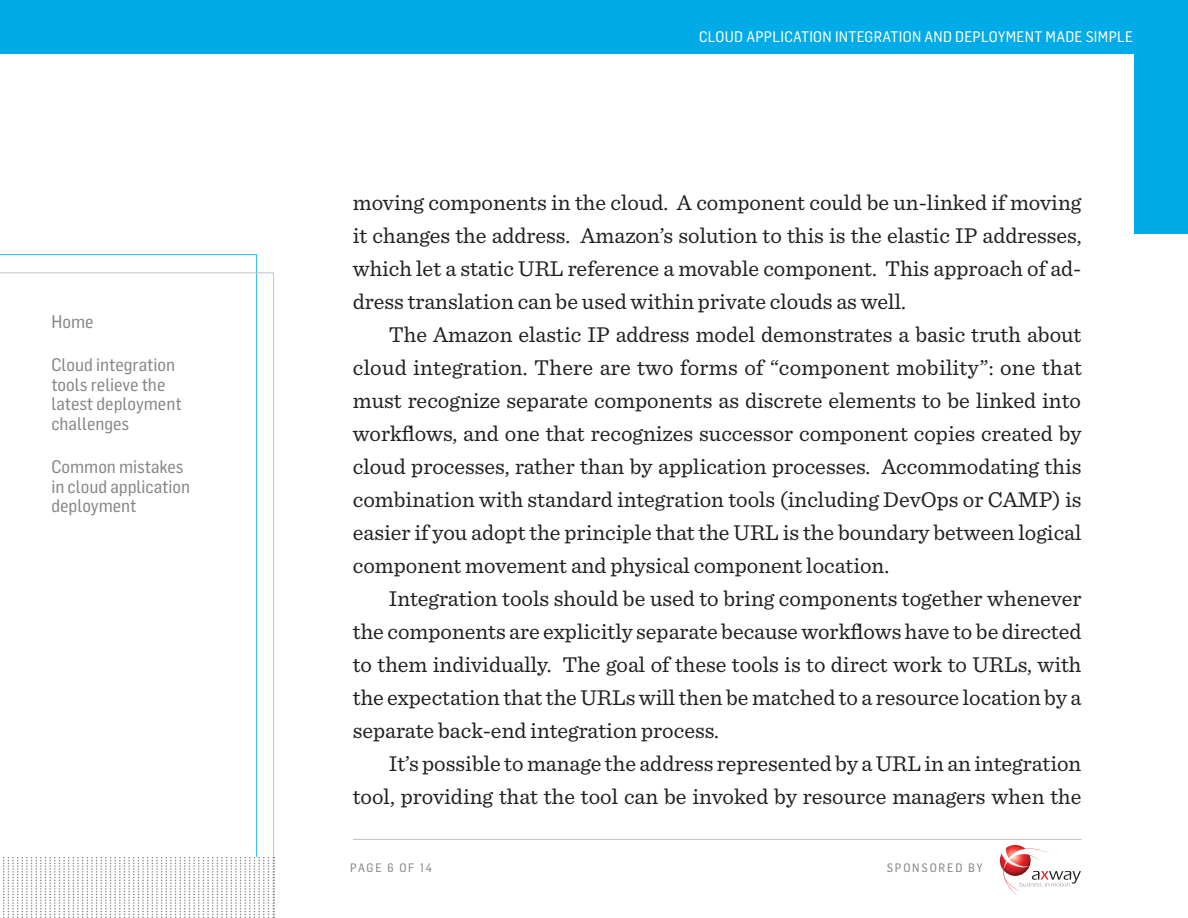
<style>
.page{position:relative;width:1188px;height:918px;background:#fff}
.page>*{position:absolute;margin:0;border:0;box-sizing:border-box;transform-origin:0 0}
.body_copy{font:22.5px/33px "Sentinel";color:#231f20;text-align:justify}
.t1{font:17.85px/19.5px "Flama Semicondensed Basic";color:#858688}
.t2{font:15px "Flama Semicondensed Basic";letter-spacing:.02em;color:#fff}
.t3{font:12px "Flama Semicondensed Basic";letter-spacing:.15em;color:#858688}
</style>
<div class="page">
<svg style="left:0;top:272px;width:274px;height:585px"></svg>
<hr style="left:353px;top:839px;width:728px;height:1px;background:#c3c4c6">
<svg style="left:1000px;top:845px;width:81px;height:50px"></svg>
<div style="left:1134px;top:0;width:54px;height:234px;background:#00abe7"></div>
<div style="left:0;top:0;width:1188px;height:54px;background:#00abe7"></div>
<svg style="left:3px;top:857px;width:271px;height:61px"></svg>
<p class="t1" style="left:51px;top:311px;width:44px">Home</p>
<p class="t1" style="left:51px;top:354px;width:132px">Cloud integration tools relieve the latest deployment challenges</p>
<p class="t1" style="left:51px;top:456px;width:140px">Common mistakes in cloud application deployment</p>
<p class="t2" style="left:699px;top:27px;width:436px">CLOUD APPLICATION INTEGRATION AND DEPLOYMENT MADE SIMPLE</p>
<p class="body_copy" style="left:353px;top:185px;width:730px">moving components in the cloud. A component could be un-linked if moving it changes the address. Amazon’s solution to this is the elastic IP addresses, which let a static URL reference a movable component. This approach of ad&shy;dress translation can be used within private clouds as well.</p>
<p class="body_copy" style="left:353px;top:317px;width:731px;text-indent:36px">The Amazon elastic IP address model demonstrates a basic truth about cloud integration. There are two forms of “component mobility”: one that must recognize separate components as discrete elements to be linked into workflows, and one that recognizes successor component copies created by cloud processes, rather than by application processes. Accommodating this combination with standard integration tools (including DevOps or CAMP) is easier if you adopt the principle that the URL is the boundary between logical component movement and physical component location.</p>
<p class="body_copy" style="left:353px;top:581px;width:730px;text-indent:36px">Integration tools should be used to bring components together whenever the components are explicitly separate because workflows have to be directed to them individually. The goal of these tools is to direct work to URLs, with the expectation that the URLs will then be matched to a resource location by a separate back-end integration process.</p>
<p class="body_copy" style="left:353px;top:746px;width:730px;text-align:right">It’s possible to manage the address represented by a URL in an integration tool, providing that the tool can be invoked by resource managers when the</p>
<p class="t3" style="left:350px;top:860px;width:83px">PAGE 6 OF 14</p>
<p class="t3" style="left:887px;top:860px;width:98px">SPONSORED BY</p>
</div>
